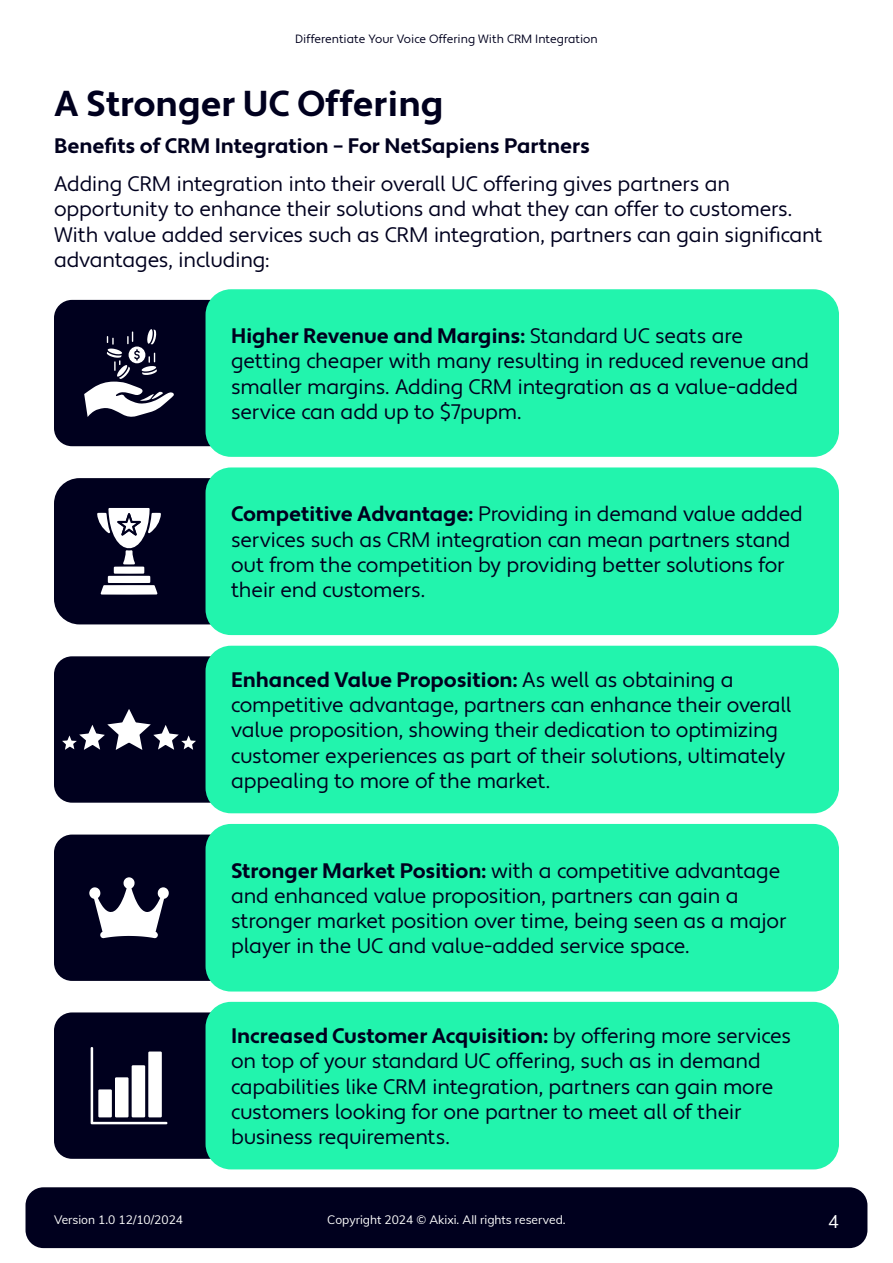
<style>
.page{position:relative;width:893px;height:1263px;background:#fff}
.page>*{position:absolute;margin:0;border:0;box-sizing:border-box;transform-origin:0 0}
.Section_Heading{font:700 36px "Apertura";color:#00001e}
.Body_Content{font:21px/25.2px "Apertura";letter-spacing:-.015em;color:#00001e}
.Body_Content-2{font:700 21px "Apertura";letter-spacing:-.005em;color:#00001e}
.t1{font:18px "Muli";color:#fff}
.t2{font:12px "Muli";color:#fff}
.t3{font:12px "Apertura";color:#00001e}
.s1{font-weight:700}
</style>
<div class="page">
<div style="left:26px;top:1187px;width:841px;height:61px;background:#00001e;border-radius:18px"></div>
<div style="left:54px;top:300px;width:785px;height:146px;background:#00001e;border-radius:18px"></div>
<div style="left:54px;top:1012px;width:785px;height:147px;background:#00001e;border-radius:18px"></div>
<div style="left:206px;top:1002px;width:633px;height:167px;background:#22f4ad;border-radius:26px"></div>
<div style="left:206px;top:289px;width:633px;height:168px;background:#22f4ad;border-radius:26px"></div>
<div style="left:54px;top:478px;width:785px;height:146px;background:#00001e;border-radius:26px"></div>
<div style="left:206px;top:467px;width:633px;height:168px;background:#22f4ad;border-radius:26px"></div>
<div style="left:54px;top:656px;width:785px;height:147px;background:#00001e;border-radius:18px"></div>
<div style="left:206px;top:646px;width:633px;height:167px;background:#22f4ad;border-radius:26px"></div>
<svg style="left:62px;top:709px;width:134px;height:41px"></svg>
<div style="left:54px;top:834px;width:785px;height:147px;background:#00001e;border-radius:18px"></div>
<div style="left:206px;top:824px;width:633px;height:167px;background:#22f4ad;border-radius:26px"></div>
<svg style="left:89px;top:877px;width:80px;height:61px"></svg>
<svg style="left:97px;top:508px;width:64px;height:87px"></svg>
<svg style="left:91px;top:1047px;width:76px;height:77px"></svg>
<div style="left:98px;top:1089px;width:14px;height:28px;background:#fff"></div>
<div style="left:115px;top:1077px;width:14px;height:40px;background:#fff"></div>
<div style="left:132px;top:1065px;width:13px;height:52px;background:#fff"></div>
<div style="left:148px;top:1051px;width:14px;height:66px;background:#fff"></div>
<svg style="left:84px;top:329px;width:90px;height:88px"></svg>
<p class="t3" style="left:295px;top:31px;width:304px">Differentiate Your Voice Offering With CRM Integration</p>
<p class="Section_Heading" style="left:54px;top:82px;width:391px">A Stronger UC Offering</p>
<p class="Body_Content-2" style="left:54px;top:133px;width:538px">Benefits of CRM Integration – For NetSapiens Partners</p>
<p class="Body_Content" style="left:54px;top:172px;width:770px">Adding CRM integration into their overall UC offering gives partners an opportunity to enhance their solutions and what they can offer to customers.<br>With value added services such as CRM integration, partners can gain significant advantages, including:</p>
<p class="Body_Content" style="left:231px;top:324px;width:580px"><span class="s1">Higher Revenue and Margins:</span> Standard UC seats are getting cheaper with many resulting in reduced revenue and smaller margins. Adding CRM integration as a value-added service can add up to $7pupm.</p>
<p class="Body_Content" style="left:231px;top:502px;width:573px"><span class="s1">Competitive Advantage:</span> Providing in demand value added services such as CRM integration can mean partners stand out from the competition by providing better solutions for their end customers.</p>
<p class="Body_Content" style="left:231px;top:668px;width:562px"><span class="s1">Enhanced Value Proposition:</span> As well as obtaining a competitive advantage, partners can enhance their overall value proposition, showing their dedication to optimizing customer experiences as part of their solutions, ultimately appealing to more of the market.</p>
<p class="Body_Content" style="left:231px;top:859px;width:557px"><span class="s1">Stronger Market Position:</span> with a competitive advantage and enhanced value proposition, partners can gain a stronger market position over time, being seen as a major player in the UC and value-added service space.</p>
<p class="Body_Content" style="left:231px;top:1024px;width:562px"><span class="s1">Increased Customer Acquisition:</span> by offering more services on top of your standard UC offering, such as in demand capabilities like CRM integration, partners can gain more customers looking for one partner to meet all of their business requirements.</p>
<p class="t2" style="left:54px;top:1211px;width:131px">Version 1.0 12/10/2024</p>
<p class="t2" style="left:327px;top:1211px;width:240px">Copyright 2024 © Akixi. All rights reserved.</p>
<p class="t1" style="left:828px;top:1208px;width:12px">4</p>
</div>
